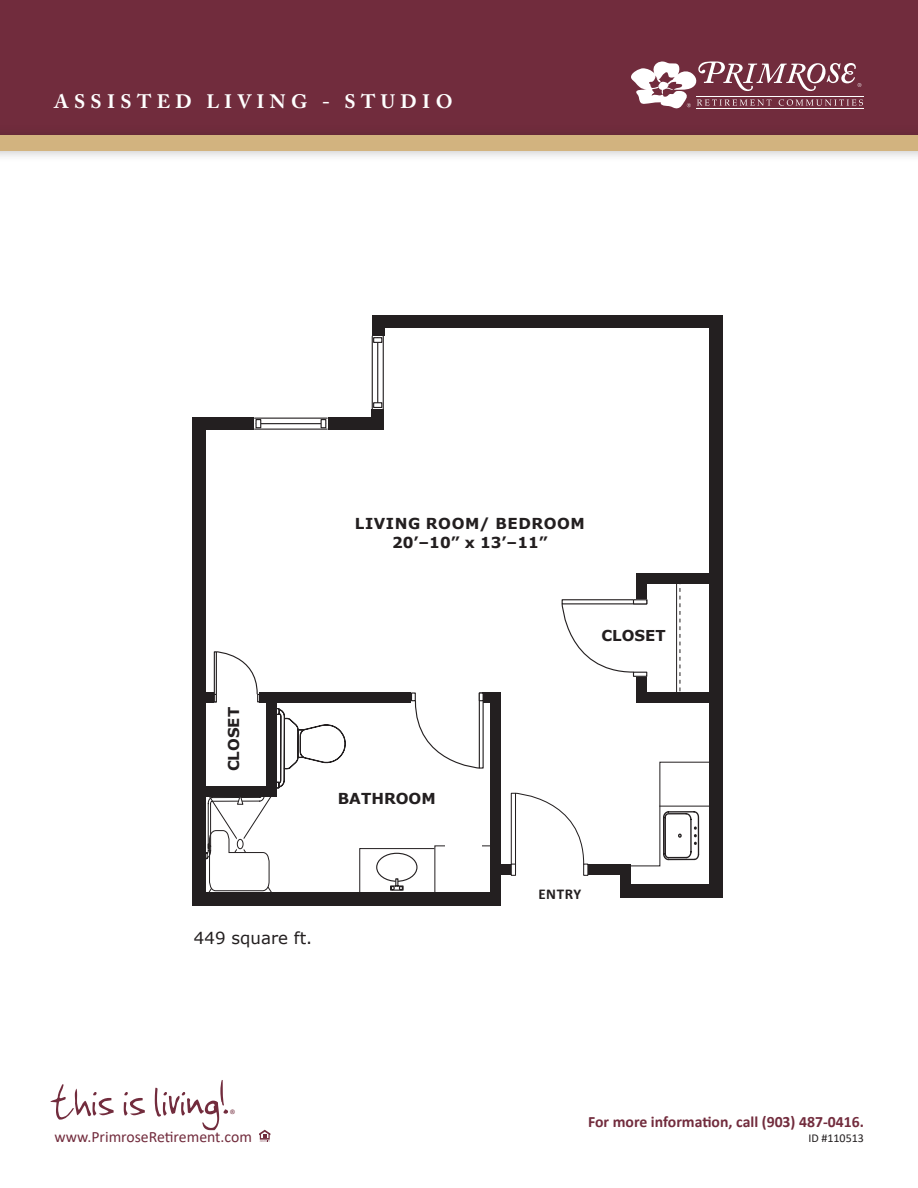
<style>
.page{position:relative;width:918px;height:1188px;background:#fff}
.page>*{position:absolute;margin:0;border:0;box-sizing:border-box;transform-origin:0 0}
.t1{font:55.95px "Jenkinsv 20";color:#722c3d}
.t2{font:700 19.5px "Adobe Caslon";letter-spacing:.275em;color:#fff}
.t3{font:16.65px "Verdana";color:#231f20}
.t4{font:700 15.75px "Calibri";color:#722c3d}
.t5{font:15.75px "Calibri";color:#722c3d}
.t6{font:700 15.15px "Verdana";letter-spacing:.035em;color:#231f20}
.t7{font:700 15.15px "Verdana";color:#231f20}
.t8{font:700 15px "Verdana";color:#231f20}
.t9{font:700 15px "Calibri";letter-spacing:.04em;color:#231f20}
.t10{font:300 12.3px "Calibri";color:#722c3d}
.t11{font:12px "Calibri";color:#231f20}
</style>
<div class="page">
<div style="left:0;top:0;width:918px;height:149px;background:#712c3d"></div>
<hr style="left:696px;top:108px;width:168px;height:1px;background:#fff">
<hr style="left:696px;top:96px;width:168px;height:1px;background:#fff">
<svg style="left:631px;top:61px;width:232px;height:48px"></svg>
<div style="left:0;top:124px;width:918px;height:39px;background:#231f20;opacity:.3"></div>
<div style="left:0;top:136px;width:918px;height:15px;background:#d2b37f"></div>
<svg style="left:259px;top:1130px;width:11px;height:12px"></svg>
<div style="left:709px;top:315px;width:14px;height:583px;background:#231f20"></div>
<div style="left:373px;top:315px;width:350px;height:13px;background:#231f20"></div>
<div style="left:192px;top:418px;width:14px;height:488px;background:#231f20"></div>
<hr style="left:676px;top:580px;width:1px;height:119px;background:#231f20">
<svg style="left:679px;top:584px;width:1px;height:108px"></svg>
<svg style="left:276px;top:124px;width:70px;height:625px"></svg>
<svg style="left:631px;top:761px;width:78px;height:106px"></svg>
<hr style="left:659px;top:806px;width:61px;height:1px;background:#231f20">
<svg style="left:359px;top:845px;width:131px;height:48px"></svg>
<svg style="left:206px;top:708px;width:139px;height:185px"></svg>
<div style="left:328px;top:418px;width:56px;height:12px;background:#231f20"></div>
<div style="left:192px;top:418px;width:62px;height:12px;background:#231f20"></div>
<hr style="left:255px;top:418px;width:72px;height:1px;background:#231f20">
<hr style="left:255px;top:429px;width:72px;height:1px;background:#231f20">
<hr style="left:256px;top:423px;width:70px;height:1px;background:#231f20">
<div style="left:321px;top:420px;width:5px;height:8px;background:#fff"></div>
<div style="left:321px;top:419px;width:5px;height:9px;border:1px solid #231f20"></div>
<div style="left:256px;top:420px;width:5px;height:8px;background:#fff"></div>
<div style="left:255px;top:419px;width:6px;height:9px;border:1px solid #231f20"></div>
<div style="left:372px;top:409px;width:12px;height:21px;background:#231f20"></div>
<div style="left:193px;top:893px;width:306px;height:13px;background:#231f20"></div>
<div style="left:624px;top:884px;width:99px;height:14px;background:#231f20"></div>
<div style="left:491px;top:864px;width:21px;height:11px;background:#231f20"></div>
<div style="left:490px;top:692px;width:11px;height:214px;background:#231f20"></div>
<div style="left:620px;top:866px;width:11px;height:32px;background:#231f20"></div>
<div style="left:511px;top:793px;width:5px;height:80px;border:1px solid #231f20"></div>
<div style="left:511px;top:864px;width:5px;height:11px;background:#fff"></div>
<div style="left:511px;top:864px;width:5px;height:12px;border:1px solid #231f20"></div>
<div style="left:583px;top:864px;width:5px;height:12px;border:1px solid #231f20"></div>
<svg style="left:515px;top:792px;width:70px;height:73px"></svg>
<svg style="left:214px;top:651px;width:46px;height:51px"></svg>
<div style="left:267px;top:692px;width:10px;height:104px;background:#231f20"></div>
<div style="left:197px;top:692px;width:17px;height:10px;background:#231f20"></div>
<div style="left:260px;top:692px;width:151px;height:10px;background:#231f20"></div>
<div style="left:483px;top:692px;width:16px;height:10px;background:#231f20"></div>
<div style="left:479px;top:692px;width:5px;height:9px;border:1px solid #231f20"></div>
<div style="left:411px;top:692px;width:5px;height:9px;border:1px solid #231f20"></div>
<svg style="left:412px;top:693px;width:71px;height:76px"></svg>
<div style="left:562px;top:599px;width:85px;height:5px;border:1px solid #231f20"></div>
<div style="left:633px;top:599px;width:14px;height:5px;border:1px solid #231f20"></div>
<div style="left:633px;top:672px;width:14px;height:5px;border:1px solid #231f20"></div>
<svg style="left:561px;top:603px;width:73px;height:70px"></svg>
<div style="left:636px;top:692px;width:81px;height:10px;background:#231f20"></div>
<div style="left:636px;top:574px;width:81px;height:10px;background:#231f20"></div>
<div style="left:636px;top:677px;width:10px;height:25px;background:#231f20"></div>
<div style="left:636px;top:574px;width:10px;height:25px;background:#231f20"></div>
<div style="left:446px;top:844px;width:36px;height:10px;background:#fff"></div>
<div style="left:588px;top:864px;width:43px;height:11px;background:#231f20"></div>
<hr style="left:383px;top:336px;width:1px;height:73px;background:#231f20">
<hr style="left:372px;top:336px;width:1px;height:73px;background:#231f20">
<hr style="left:377px;top:338px;width:1px;height:69px;background:#231f20">
<div style="left:373px;top:402px;width:9px;height:6px;border:1px solid #231f20"></div>
<div style="left:373px;top:337px;width:9px;height:6px;border:1px solid #231f20"></div>
<div style="left:372px;top:315px;width:12px;height:21px;background:#231f20"></div>
<p class="t2" style="left:55px;top:90px;width:400px">ASSISTED LIVING - STUDIO</p>
<p class="t8" style="left:223px;top:771px;width:66px;rotate:-90deg">CLOSET</p>
<p class="t6" style="left:355px;top:513px;width:231px">LIVING ROOM/ BEDROOM</p>
<p class="t6" style="left:392px;top:531px;width:157px">20’–10” x 13’–11”</p>
<p class="t8" style="left:601px;top:625px;width:66px">CLOSET</p>
<p class="t7" style="left:338px;top:788px;width:100px">BATHROOM</p>
<p class="t3" style="left:194px;top:927px;width:120px">449 square ft.</p>
<p class="t9" style="left:538px;top:884px;width:44px">ENTRY</p>
<h1 class="t1" style="left:49px;top:1071px;width:179px">this is living!</h1>
<p class="t10" style="left:230px;top:1106px;width:8px">®</p>
<p class="t4" style="left:588px;top:1111px;width:277px">For more information, call (903) 487-0416.</p>
<p class="t5" style="left:55px;top:1126px;width:199px">www.PrimroseRetirement.com</p>
<p class="t11" style="left:808px;top:1130px;width:57px">ID #110513</p>
</div>
